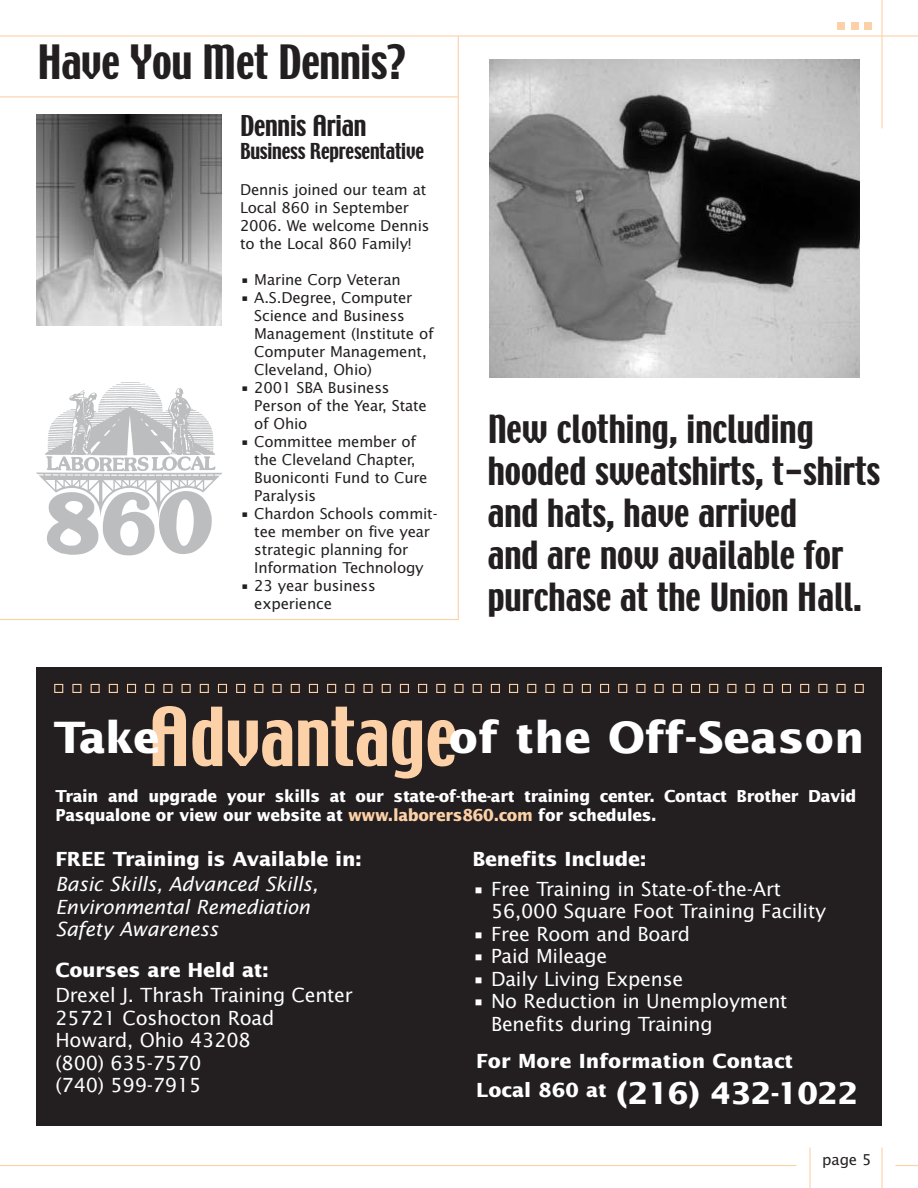
<style>
.page{position:relative;width:918px;height:1188px;background:#fff}
.page>*{position:absolute;margin:0;border:0;box-sizing:border-box;transform-origin:0 0}
.t1{font:72px "Techno";color:#fdd1a7}
.t2{font:700 43.2px "Lucida Sans";letter-spacing:.005em;color:#fff}
.t3{font:42px "Techno";letter-spacing:-.01em;color:#231f20}
.t4{font:34.5px/42px "Techno";color:#231f20}
.t5{font:700 30px "Lucida Sans";letter-spacing:-.015em;color:#fff}
.t6{font:25.5px "Techno";letter-spacing:-.01em;color:#231f20}
.t7{font:19.5px/22.5px "Lucida Sans";letter-spacing:-.015em;color:#fff}
.t8{font:700 19.5px "Lucida Sans";letter-spacing:-.015em;color:#fff}
.t9{font:italic 19.5px/22.5px "Lucida Sans";letter-spacing:-.015em;color:#fff}
.t10{font:19.5px "Techno";letter-spacing:-.01em;color:#231f20}
.t11{font:700 16.5px/19.5px "Lucida Sans";letter-spacing:-.02em;color:#fff;scale:.95 1}
.t12{font:15px/18px "Lucida Sans";letter-spacing:-.015em;color:#231f20}
.s1{color:#fdd1a7}
</style>
<div class="page">
<img style="left:36px;top:382px;width:186px;height:174px">
<div style="left:36px;top:668px;width:846px;height:458px;background:#231f20"></div>
<hr style="left:0;top:96px;width:458px;height:1px;background:#fdd1a7">
<hr style="left:0;top:35px;width:918px;height:2px;background:#fdd1a7">
<hr style="left:881px;top:0;width:2px;height:128px;background:#fdd1a7">
<hr style="left:458px;top:36px;width:1px;height:584px;background:#fdd1a7">
<div style="left:837px;top:22px;width:8px;height:8px;background:#fdd1a7"></div>
<div style="left:851px;top:22px;width:7px;height:8px;background:#fdd1a7"></div>
<div style="left:864px;top:22px;width:8px;height:8px;background:#fdd1a7"></div>
<hr style="left:0;top:1165px;width:796px;height:1px;background:#fdd1a7">
<svg style="left:896px;top:1165px;width:22px;height:1px"></svg>
<hr style="left:881px;top:1148px;width:2px;height:40px;background:#fdd1a7">
<hr style="left:809px;top:1148px;width:2px;height:40px;background:#fdd1a7">
<img style="left:36px;top:115px;width:186px;height:211px">
<img style="left:489px;top:60px;width:371px;height:318px">
<svg style="left:54px;top:683px;width:810px;height:10px"></svg>
<hr style="left:0;top:619px;width:459px;height:1px;background:#fdd1a7">
<h3 class="t3" style="left:38px;top:44px;width:370px">Have You Met Dennis?</h3>
<h3 class="t6" style="left:240px;top:115px;width:128px">Dennis Arian</h3>
<h3 class="t10" style="left:240px;top:143px;width:186px">Business Representative</h3>
<p class="t12" style="left:240px;top:182px;width:191px">Dennis joined our team at<br>Local 860 in September<br>2006. We welcome Dennis to the Local 860 Family!</p>
<p class="t12" style="left:240px;top:272px;width:162px">• Marine Corp Veteran</p>
<p class="t12" style="left:254px;top:290px;width:181px;text-indent:-14px">• A.S.Degree, Computer<br>Science and Business<br>Management (Institute of<br>Computer Management,<br>Cleveland, Ohio)</p>
<p class="t12" style="left:254px;top:380px;width:174px;text-indent:-14px">• 2001 SBA Business<br>Person of the Year, State of Ohio</p>
<p class="t12" style="left:254px;top:434px;width:175px;text-indent:-14px">• Committee member of the Cleveland Chapter,<br>Buoniconti Fund to Cure<br>Paralysis</p>
<p class="t12" style="left:254px;top:506px;width:185px;text-indent:-14px">• Chardon Schools commit&shy;tee member on five year strategic planning for<br>Information Technology</p>
<p class="t12" style="left:254px;top:578px;width:123px;text-indent:-14px">• 23 year business experience</p>
<h3 class="t4" style="left:488px;top:411px;width:394px">New clothing, including hooded sweatshirts, t-shirts and hats, have arrived<br>and are now available for purchase at the Union Hall.</h3>
<h1 class="t1" style="left:149px;top:707px;width:311px">Advantage</h1>
<p class="t11" style="left:56px;top:787px;width:845px">Train and upgrade your skills at our state-of-the-art training center. Contact Brother David<br>Pasqualone or view our website at <span class="s1">www.laborers860.com</span> for schedules.</p>
<h2 class="t2" style="left:54px;top:720px;width:108px">Take</h2>
<h2 class="t2" style="left:449px;top:720px;width:417px">of the Off-Season</h2>
<h3 class="t8" style="left:56px;top:850px;width:308px">FREE Training is Available in:</h3>
<h3 class="t9" style="left:56px;top:874px;width:264px">Basic Skills, Advanced Skills,<br>Environmental Remediation<br>Safety Awareness</h3>
<h3 class="t8" style="left:56px;top:961px;width:215px">Courses are Held at:</h3>
<h3 class="t7" style="left:56px;top:985px;width:299px">Drexel J. Thrash Training Center<br>25721 Coshocton Road<br>Howard, Ohio 43208<br>(800) 635-7570<br>(740) 599-7915</h3>
<h3 class="t8" style="left:472px;top:850px;width:176px">Benefits Include:</h3>
<h3 class="t7" style="left:491px;top:879px;width:337px;text-indent:-19px">• Free Training in State-of-the-Art<br>56,000 Square Foot Training Facility</h3>
<h3 class="t7" style="left:472px;top:924px;width:219px">• Free Room and Board</h3>
<h3 class="t7" style="left:472px;top:946px;width:136px">• Paid Mileage</h3>
<h3 class="t7" style="left:472px;top:969px;width:212px">• Daily Living Expense</h3>
<h3 class="t7" style="left:491px;top:991px;width:298px;text-indent:-19px">• No Reduction in Unemployment<br>Benefits during Training</h3>
<h3 class="t8" style="left:476px;top:1053px;width:318px">For More Information Contact</h3>
<h3 class="t5" style="left:476px;top:1081px;width:384px"><sup>Local</sup> <sup>860</sup> <sup>at</sup> (216) 432-1022</h3>
<p class="t12" style="left:822px;top:1152px;width:51px">page 5</p>
</div>
